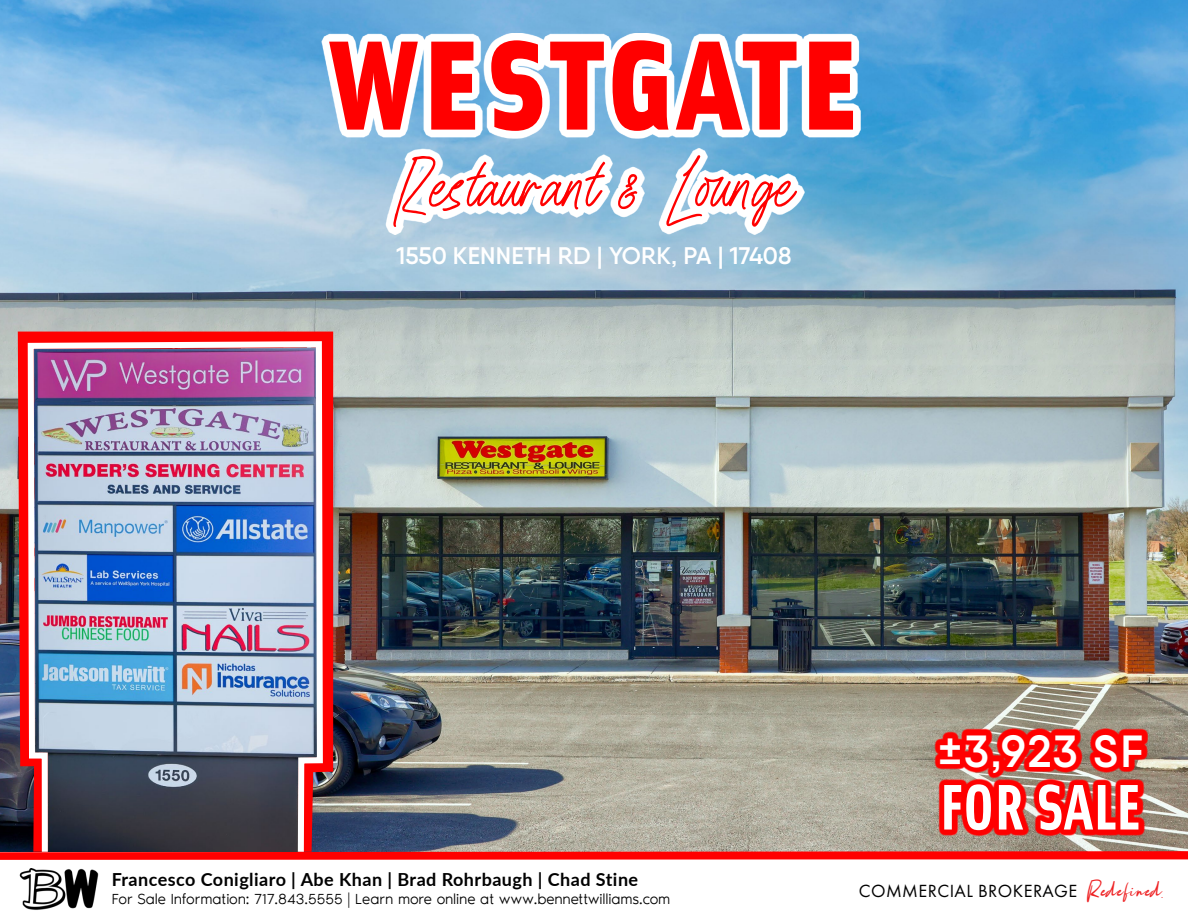
<style>
.page{position:relative;width:1188px;height:918px;background:#fff}
.page>*{position:absolute;margin:0;border:0;box-sizing:border-box;transform-origin:0 0}
.t1{font:900 127.5px "Solex OT";letter-spacing:.05em;color:#f00}
.t2{font:72px "Blissful Heartlight Script";color:#f00}
.t3{font:700 64.5px "Solex OT";color:#fff}
.t4{font:600 45px "Qanelas";color:#fff}
.t5{font:600 24px "Qanelas";letter-spacing:.005em;color:#fff}
.t6{font:18.3px "Futura PT";letter-spacing:.025em;color:#000}
.t7{font:700 18px "Lato";letter-spacing:.025em;color:#000}
.t8{font:300 15px "Noir Pro";letter-spacing:-.01em;color:#000}
.s1{color:#fff}
.s2{font-family:"Rotterdam";font-style:italic;font-size:27.6px;color:#ee2123}
</style>
<div class="page">
<img style="left:19px;top:871px;width:6px;height:36px">
<img style="left:0;top:0;width:1188px;height:847px">
<svg style="left:934px;top:728px;width:214px;height:109px;background:#e92723"></svg>
<svg style="left:0;top:847px;width:1188px;height:13px;background:#e03f3c"></svg>
<img style="left:0;top:314px;width:379px;height:537px">
<img style="left:25px;top:0;width:301px;height:910px">
<svg style="left:322px;top:33px;width:539px;height:201px"></svg>
<p class="t1" style="left:330px;top:-4px;width:530px">WESTGATE</p>
<p class="t2" style="left:393px;top:143px;width:403px">Restaurant &amp; Lounge</p>
<p class="t5" style="left:396px;top:241px;width:397px">1550 KENNETH RD | YORK, PA | 17408</p>
<p class="t7" style="left:112px;top:866px;width:528px">Francesco Conigliaro | Abe Khan | Brad Rohrbaugh | Chad Stine</p>
<p class="t8" style="left:112px;top:887px;width:560px">For Sale Information: 717.843.5555 | Learn more online at www.bennettwilliams.com</p>
<p class="t4" style="left:938px;top:723px;width:207px">±3,923 SF</p>
<p class="t3" style="left:940px;top:765px;width:203px">FOR SALE</p>
<p class="t6" style="left:859px;top:880px;width:305px">COMMERCIAL BROKERAGE<span class="s1">.</span> <span class="s2">Redefined.</span></p>
</div>
